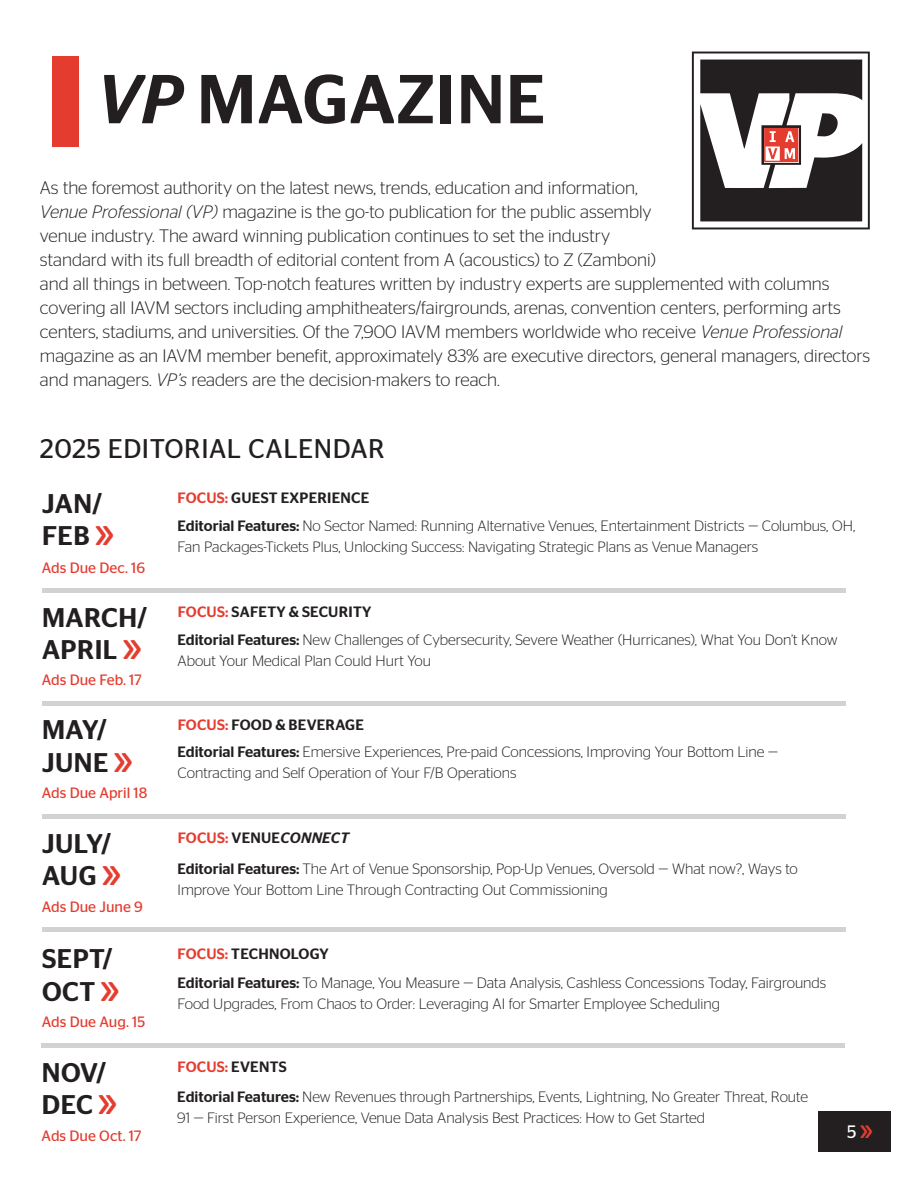
<style>
.page{position:relative;width:918px;height:1188px;background:#fff}
.page>*{position:absolute;margin:0;border:0;box-sizing:border-box;transform-origin:0 0}
.t1{font:500 69px "Stag Sans";letter-spacing:.02em;color:#231f20}
.t2{font:500 27px "Stag Sans";letter-spacing:.02em;color:#231f20}
.t3{font:27px "Stag Sans";letter-spacing:.02em;color:#231f20}
.t4{font:300 18px/24px "Stag Sans";color:#231f20}
.t5{font:500 18px "Stag Sans";color:#e43d30}
.t6{font:300 15px/21px "Stag Sans";color:#231f20}
.t7{font:500 15px "Stag Sans";letter-spacing:.02em;color:#231f20}
.t8{font:15px "Stag Sans";color:#e43d30}
.t9{font:italic 500 15px "Stag Sans";letter-spacing:.02em;color:#231f20}
.t10{font:500 15px "Stag Sans";letter-spacing:.02em;color:#e43d30}
.s1{font-style:italic}
.s2{color:#e43d30}
.s3{font-weight:500}
.s4{font-style:normal;color:#e43d30}
.s5{font-style:normal}
.s6{color:#231f20}
.s7{font-weight:400;color:#fff}
</style>
<div class="page">
<div style="left:53px;top:57px;width:26px;height:90px;background:#e43d30"></div>
<hr style="left:42px;top:588px;width:803px;height:4px;background:#d1d2d4">
<div style="left:42px;top:701px;width:803px;height:5px;background:#d1d2d4"></div>
<div style="left:42px;top:814px;width:803px;height:5px;background:#d1d2d4"></div>
<hr style="left:42px;top:928px;width:803px;height:4px;background:#d1d2d4">
<hr style="left:42px;top:1043px;width:803px;height:4px;background:#d1d2d4">
<svg style="left:692px;top:52px;width:178px;height:177px"></svg>
<div style="left:818px;top:1111px;width:73px;height:41px;background:#231f20"></div>
<p class="t1" style="left:96px;top:59px;width:450px"><span class="s1">VP</span> MAGAZINE</p>
<p class="t4" style="left:40px;top:175px;width:832px">As the foremost authority on the latest news, trends, education and information,<br><span class="s1">Venue Professional (VP)</span> magazine is the go-to publication for the public assembly<br>venue industry. The award winning publication continues to set the industry<br>standard with its full breadth of editorial content from A (acoustics) to Z (Zamboni)<br>and all things in between. Top-notch features written by industry experts are supplemented with columns covering all IAVM sectors including amphitheaters/fairgrounds, arenas, convention centers, performing arts centers, stadiums, and universities. Of the 7,900 IAVM members worldwide who receive <span class="s1">Venue Professional </span>magazine as an IAVM member benefit, approximately 83% are executive directors, general managers, directors and managers. <span class="s1">VP’s</span> readers are the decision-makers to reach.</p>
<p class="t3" style="left:40px;top:434px;width:346px">2025 EDITORIAL CALENDAR</p>
<p class="t2" style="left:42px;top:488px;width:61px">JAN/</p>
<p class="t2" style="left:42px;top:521px;width:73px">FEB <span class="s2">&gt;&gt;</span></p>
<p class="t7" style="left:177px;top:490px;width:193px"><span class="s2">FOCUS:</span> GUEST EXPERIENCE</p>
<p class="t6" style="left:178px;top:515px;width:679px"><span class="s3">Editorial Features:</span> No Sector Named: Running Alternative Venues, Entertainment Districts — Columbus, OH,<br>Fan Packages-Tickets Plus, Unlocking Success: Navigating Strategic Plans as Venue Managers</p>
<p class="t8" style="left:42px;top:559px;width:105px">Ads Due Dec. 16</p>
<p class="t2" style="left:42px;top:602px;width:106px">MARCH/</p>
<p class="t2" style="left:42px;top:634px;width:101px">APRIL <span class="s2">&gt;&gt;</span></p>
<p class="t8" style="left:42px;top:672px;width:102px">Ads Due Feb. 17</p>
<p class="t2" style="left:42px;top:714px;width:66px">MAY/</p>
<p class="t2" style="left:42px;top:747px;width:92px">JUNE <span class="s2">&gt;&gt;</span></p>
<p class="t8" style="left:42px;top:785px;width:107px">Ads Due April 18</p>
<p class="t2" style="left:42px;top:828px;width:70px">JULY/</p>
<p class="t2" style="left:42px;top:860px;width:80px">AUG <span class="s2">&gt;&gt;</span></p>
<p class="t8" style="left:42px;top:898px;width:103px">Ads Due June 9</p>
<p class="t2" style="left:42px;top:943px;width:72px">SEPT/</p>
<p class="t2" style="left:42px;top:976px;width:79px">OCT <span class="s2">&gt;&gt;</span></p>
<p class="t8" style="left:42px;top:1013px;width:105px">Ads Due Aug. 15</p>
<p class="t2" style="left:42px;top:1057px;width:66px">NOV/</p>
<p class="t2" style="left:42px;top:1089px;width:77px">DEC <span class="s2">&gt;&gt;</span></p>
<p class="t8" style="left:42px;top:1128px;width:101px">Ads Due Oct. 17</p>
<p class="t7" style="left:178px;top:603px;width:195px"><span class="s2">FOCUS:</span> SAFETY &amp; SECURITY</p>
<p class="t6" style="left:178px;top:629px;width:662px"><span class="s3">Editorial Features:</span> New Challenges of Cybersecurity, Severe Weather (Hurricanes), What You Don’t Know<br>About Your Medical Plan Could Hurt You</p>
<p class="t7" style="left:178px;top:716px;width:188px"><span class="s2">FOCUS:</span> FOOD &amp; BEVERAGE</p>
<p class="t6" style="left:178px;top:741px;width:602px"><span class="s3">Editorial Features:</span> Emersive Experiences, Pre-paid Concessions, Improving Your Bottom Line —<br>Contracting and Self Operation of Your F/B Operations</p>
<p class="t9" style="left:178px;top:829px;width:173px"><span class="s4">FOCUS:</span> <span class="s5">VENUE</span>CONNECT</p>
<p class="t6" style="left:178px;top:858px;width:622px"><span class="s3">Editorial Features:</span> The Art of Venue Sponsorship, Pop-Up Venues, Oversold — What now?, Ways to<br>Improve Your Bottom Line Through Contracting Out Commissioning</p>
<p class="t7" style="left:177px;top:945px;width:153px"><span class="s2">FOCUS:</span> TECHNOLOGY</p>
<p class="t6" style="left:178px;top:972px;width:650px"><span class="s3">Editorial Features:</span> To Manage, You Measure — Data Analysis, Cashless Concessions Today, Fairgrounds<br>Food Upgrades, From Chaos to Order: Leveraging AI for Smarter Employee Scheduling</p>
<p class="t10" style="left:177px;top:1058px;width:111px">FOCUS: <span class="s6">EVENTS</span></p>
<p class="t6" style="left:177px;top:1086px;width:632px"><span class="s3">Editorial Features:</span> New Revenues through Partnerships, Events, Lightning, No Greater Threat, Route<br>91 — First Person Experience, Venue Data Analysis Best Practices: How to Get Started</p>
<p class="t5" style="left:847px;top:1122px;width:27px"><span class="s7">5</span> &gt;&gt;</p>
</div>
